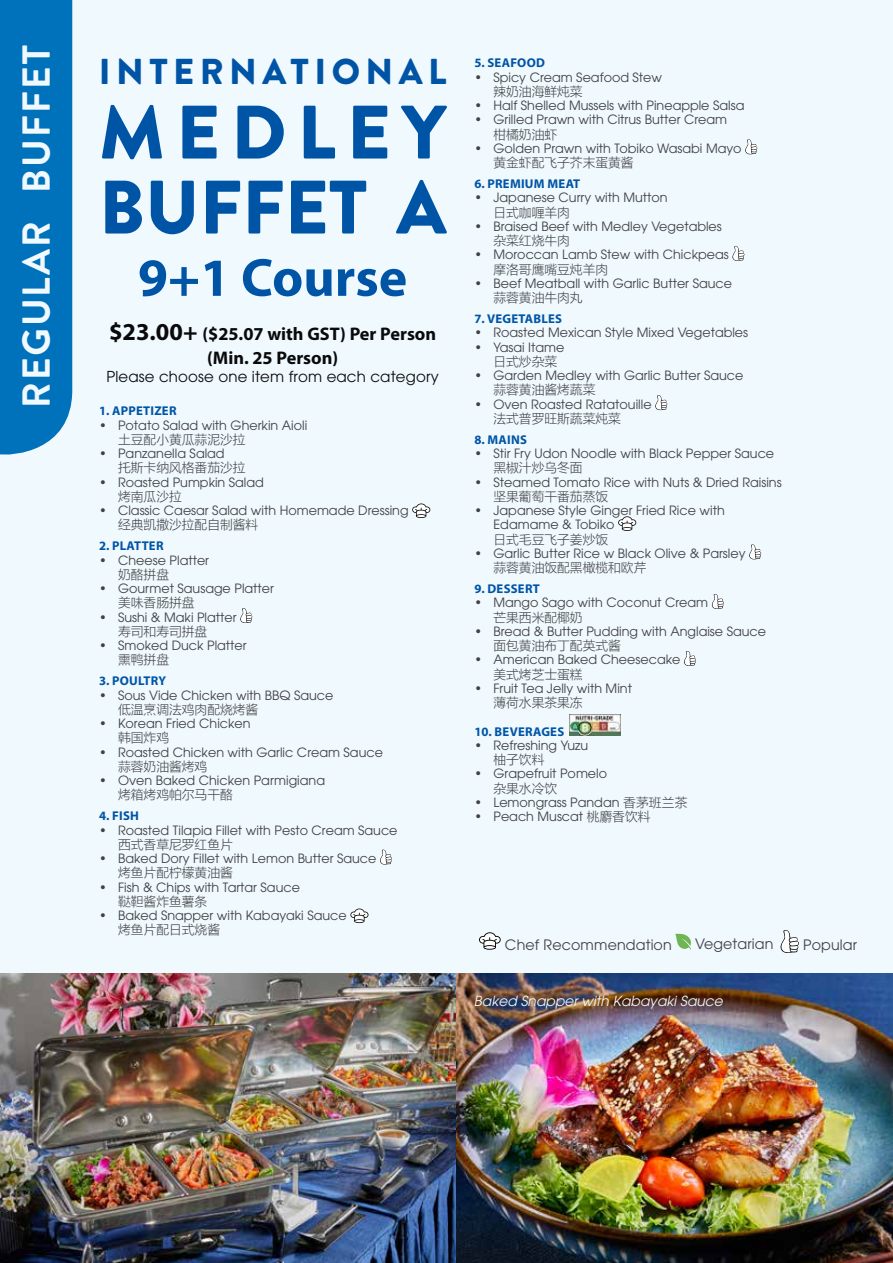
<style>
.page{position:relative;width:893px;height:1263px;background:#fff}
.page>*{position:absolute;margin:0;border:0;box-sizing:border-box;transform-origin:0 0}
.t1{font:900 75.45px/75px "Brandon Grotesque";letter-spacing:.07em;color:#0054a6}
.t2{font:700 54px "Myriad Pro";color:#0054a6}
.t3{font:700 39px "Brandon Text";letter-spacing:.05em;color:#eff9fe}
.t4{font:900 36px "Brandon Grotesque";letter-spacing:.15em;color:#0054a6}
.t5{font:700 18.3px/24.3px "Myriad Pro";color:#0a0a0b;text-align:center}
.t6{font:15px "Avant Garde";letter-spacing:.01em;color:#0a0a0b}
.t7{font:14.25px "Avant Garde";letter-spacing:.01em;color:#414042}
.t8{font:italic 13.95px "Avant Garde";color:#eff9fe}
.t9{font:12.75px/14.2px "Avant Garde";color:#414042}
.t10{font:12.75px "FZLTXHK GBK1 0";color:#414042}
.t11{font:700 12.75px "Myriad Pro";letter-spacing:.02em;color:#0054a6}
.s1{font-size:24.3px}
.s2{font-family:"FZLTXHK GBK1 0"}
</style>
<div class="page">
<div style="left:0;top:0;width:893px;height:1262px;background:#eff9fe"></div>
<div style="left:0;top:0;width:72px;height:454px;background:#0072bc"></div>
<svg style="left:412px;top:503px;width:18px;height:15px"></svg>
<svg style="left:240px;top:608px;width:13px;height:15px"></svg>
<svg style="left:380px;top:849px;width:12px;height:16px"></svg>
<svg style="left:350px;top:908px;width:18px;height:15px"></svg>
<svg style="left:745px;top:139px;width:13px;height:16px"></svg>
<svg style="left:732px;top:246px;width:13px;height:15px"></svg>
<svg style="left:655px;top:395px;width:13px;height:15px"></svg>
<svg style="left:618px;top:516px;width:18px;height:15px"></svg>
<svg style="left:749px;top:544px;width:12px;height:16px"></svg>
<svg style="left:711px;top:594px;width:13px;height:15px"></svg>
<svg style="left:684px;top:651px;width:12px;height:15px"></svg>
<img style="left:570px;top:714px;width:50px;height:22px">
<img style="left:1px;top:974px;width:456px;height:289px">
<img style="left:457px;top:974px;width:436px;height:289px">
<svg style="left:479px;top:932px;width:22px;height:18px"></svg>
<svg style="left:675px;top:933px;width:16px;height:16px"></svg>
<svg style="left:780px;top:930px;width:19px;height:23px"></svg>
<h3 class="t3" style="left:9px;top:408px;width:365px;rotate:-90deg">REGULAR BUFFET</h3>
<h3 class="t4" style="left:99px;top:46px;width:349px">INTERNATIONAL</h3>
<h1 class="t1" style="left:99px;top:96px;width:349px">MEDLEY<br>BUFFET A</h1>
<h2 class="t2" style="left:138px;top:242px;width:271px">9+1 COURSE</h2>
<h3 class="t5" style="left:109px;top:321px;width:329px"><span class="s1">$23.00+</span> ($25.07 WITH GST) PER PERSON (MIN. 25 PERSON)</h3>
<p class="t6" style="left:106px;top:368px;width:334px">Please choose one item from each category</p>
<p class="t11" style="left:99px;top:403px;width:22px">1. APP</p>
<p class="t11" style="left:136px;top:403px;width:42px">ETIZER</p>
<p class="t9" style="left:99px;top:418px;width:210px">• Potato Salad with Gherkin Aioli</p>
<p class="t10" style="left:118px;top:432px;width:129px">土豆配小黄瓜蒜泥沙拉</p>
<p class="t9" style="left:99px;top:446px;width:127px">• Panzanella Salad</p>
<p class="t10" style="left:118px;top:461px;width:129px">托斯卡纳风格番茄沙拉</p>
<p class="t9" style="left:99px;top:475px;width:166px">• Roasted Pumpkin Salad</p>
<p class="t10" style="left:118px;top:489px;width:65px">烤南瓜沙拉</p>
<p class="t9" style="left:99px;top:503px;width:311px">• Classic Caesar Salad with Homemade Dressing</p>
<p class="t10" style="left:118px;top:518px;width:142px">经典凯撒沙拉配自制酱料</p>
<p class="t11" style="left:99px;top:538px;width:66px">2. PLATTER</p>
<p class="t9" style="left:99px;top:553px;width:112px">• Cheese Platter</p>
<p class="t10" style="left:118px;top:567px;width:52px">奶酪拼盘</p>
<p class="t9" style="left:99px;top:581px;width:176px">• Gourmet Sausage Platter</p>
<p class="t10" style="left:118px;top:596px;width:78px">美味香肠拼盘</p>
<p class="t9" style="left:99px;top:610px;width:139px">• Sushi &amp; Maki Platter</p>
<p class="t10" style="left:118px;top:624px;width:91px">寿司和寿司拼盘</p>
<p class="t9" style="left:99px;top:638px;width:149px">• Smoked Duck Platter</p>
<p class="t10" style="left:118px;top:653px;width:52px">熏鸭拼盘</p>
<p class="t11" style="left:99px;top:673px;width:69px">3. POULTRY</p>
<p class="t9" style="left:99px;top:688px;width:236px">• Sous Vide Chicken with BBQ Sauce</p>
<p class="t10" style="left:118px;top:702px;width:142px">低温烹调法鸡肉配烧烤酱</p>
<p class="t9" style="left:99px;top:716px;width:153px">• Korean Fried Chicken</p>
<p class="t10" style="left:118px;top:731px;width:52px">韩国炸鸡</p>
<p class="t9" style="left:99px;top:745px;width:285px">• Roasted Chicken with Garlic Cream Sauce</p>
<p class="t10" style="left:118px;top:759px;width:91px">蒜蓉奶油酱烤鸡</p>
<p class="t9" style="left:99px;top:773px;width:227px">• Oven Baked Chicken Parmigiana</p>
<p class="t10" style="left:118px;top:788px;width:116px">烤箱烤鸡帕尔马干酪</p>
<p class="t11" style="left:99px;top:808px;width:41px">4. FISH</p>
<p class="t9" style="left:99px;top:823px;width:300px">• Roasted Tilapia Fillet with Pesto Cream Sauce</p>
<p class="t10" style="left:118px;top:837px;width:116px">西式香草尼罗红鱼片</p>
<p class="t9" style="left:99px;top:851px;width:279px">• Baked Dory Fillet with Lemon Butter Sauce</p>
<p class="t10" style="left:118px;top:866px;width:116px">烤鱼片配柠檬黄油酱</p>
<p class="t9" style="left:99px;top:880px;width:202px">• Fish &amp; Chips with Tartar Sauce</p>
<p class="t10" style="left:118px;top:894px;width:91px">鞑靼酱炸鱼薯条</p>
<p class="t9" style="left:99px;top:908px;width:249px">• Baked Snapper with Kabayaki Sauce</p>
<p class="t10" style="left:118px;top:923px;width:103px">烤鱼片配日式烧酱</p>
<p class="t11" style="left:474px;top:55px;width:46px">5. SEAFOOD</p>
<p class="t9" style="left:474px;top:70px;width:189px">• Spicy Cream Seafood Stew</p>
<p class="t10" style="left:493px;top:84px;width:91px">辣奶油海鲜炖菜</p>
<p class="t9" style="left:474px;top:98px;width:271px">• Half Shelled Mussels with Pineapple Salsa</p>
<p class="t9" style="left:474px;top:113px;width:254px">• Grilled Prawn with Citrus Butter Cream</p>
<p class="t10" style="left:493px;top:127px;width:65px">柑橘奶油虾</p>
<p class="t9" style="left:474px;top:141px;width:269px">• Golden Prawn with Tobiko Wasabi Mayo</p>
<p class="t10" style="left:493px;top:156px;width:142px">黄金虾配飞子芥末蛋黄酱</p>
<p class="t11" style="left:474px;top:175px;width:105px">6. PREMIUM MEAT</p>
<p class="t9" style="left:474px;top:191px;width:195px">• Japanese Curry with Mutton</p>
<p class="t10" style="left:493px;top:205px;width:78px">日式咖喱羊肉</p>
<p class="t9" style="left:474px;top:219px;width:249px">• Braised Beef with Medley Vegetables</p>
<p class="t10" style="left:493px;top:234px;width:78px">杂菜红烧牛肉</p>
<p class="t9" style="left:474px;top:248px;width:256px">• Moroccan Lamb Stew with Chickpeas</p>
<p class="t10" style="left:493px;top:262px;width:116px">摩洛哥鹰嘴豆炖羊肉</p>
<p class="t9" style="left:474px;top:276px;width:259px">• Beef Meatball with Garlic Butter Sauce</p>
<p class="t10" style="left:493px;top:291px;width:91px">蒜蓉黄油牛肉丸</p>
<p class="t11" style="left:474px;top:310px;width:88px">7. VEGETABLES</p>
<p class="t9" style="left:474px;top:326px;width:275px">• Roasted Mexican Style Mixed Vegetables</p>
<p class="t9" style="left:474px;top:340px;width:92px">• Yasai Itame</p>
<p class="t10" style="left:493px;top:354px;width:65px">日式炒杂菜</p>
<p class="t9" style="left:474px;top:368px;width:270px">• Garden Medley with Garlic Butter Sauce</p>
<p class="t10" style="left:493px;top:383px;width:103px">蒜蓉黄油酱烤蔬菜</p>
<p class="t9" style="left:474px;top:397px;width:179px">• Oven Roasted Ratatouille</p>
<p class="t10" style="left:493px;top:411px;width:129px">法式普罗旺斯蔬菜炖菜</p>
<p class="t11" style="left:474px;top:431px;width:53px">8. MAINS</p>
<p class="t9" style="left:474px;top:446px;width:301px">• Stir Fry Udon Noodle with Black Pepper Sauce</p>
<p class="t10" style="left:493px;top:461px;width:91px">黑椒汁炒乌冬面</p>
<p class="t9" style="left:474px;top:475px;width:309px">• Steamed Tomato Rice with Nuts &amp; Dried Raisins</p>
<p class="t10" style="left:493px;top:489px;width:116px">坚果葡萄干番茄蒸饭</p>
<p class="t9" style="left:493px;top:503px;width:233px;text-indent:-19px">• Japanese Style Ginger Fried Rice with<br>Edamame &amp; Tobiko</p>
<p class="t10" style="left:493px;top:532px;width:116px">日式毛豆飞子姜炒饭</p>
<p class="t9" style="left:474px;top:546px;width:273px">• Garlic Butter Rice w Black Olive &amp; Parsley</p>
<p class="t10" style="left:493px;top:561px;width:154px">蒜蓉黄油饭配黑橄榄和欧芹</p>
<p class="t11" style="left:474px;top:580px;width:65px">9. DESSERT</p>
<p class="t9" style="left:474px;top:596px;width:235px">• Mango Sago with Coconut Cream</p>
<p class="t10" style="left:493px;top:610px;width:91px">芒果西米配椰奶</p>
<p class="t9" style="left:474px;top:624px;width:293px">• Bread &amp; Butter Pudding with Anglaise Sauce</p>
<p class="t10" style="left:493px;top:639px;width:129px">面包黄油布丁配英式酱</p>
<p class="t9" style="left:474px;top:653px;width:207px">• American Baked Cheesecake</p>
<p class="t10" style="left:493px;top:667px;width:91px">美式烤芝士蛋糕</p>
<p class="t9" style="left:474px;top:681px;width:159px">• Fruit Tea Jelly with Mint</p>
<p class="t10" style="left:493px;top:696px;width:91px">薄荷水果茶果冻</p>
<p class="t11" style="left:474px;top:723px;width:90px">10. BEVERAGES</p>
<p class="t9" style="left:474px;top:738px;width:115px">• Refreshing Yuzu</p>
<p class="t10" style="left:493px;top:753px;width:52px">柚子饮料</p>
<p class="t9" style="left:474px;top:767px;width:134px">• Grapefruit Pomelo</p>
<p class="t10" style="left:493px;top:781px;width:65px">杂果水冷饮</p>
<p class="t9" style="left:474px;top:795px;width:215px">• Lemongrass Pandan <span class="s2">香茅班兰茶</span></p>
<p class="t9" style="left:474px;top:809px;width:178px">• Peach Muscat <span class="s2">桃麝香饮料</span></p>
<p class="t7" style="left:505px;top:936px;width:168px">Chef Recommendation</p>
<p class="t7" style="left:695px;top:936px;width:80px">Vegetarian</p>
<p class="t7" style="left:803px;top:936px;width:55px">Popular</p>
<p class="t8" style="left:474px;top:993px;width:251px">Baked Snapper with Kabayaki Sauce</p>
</div>
